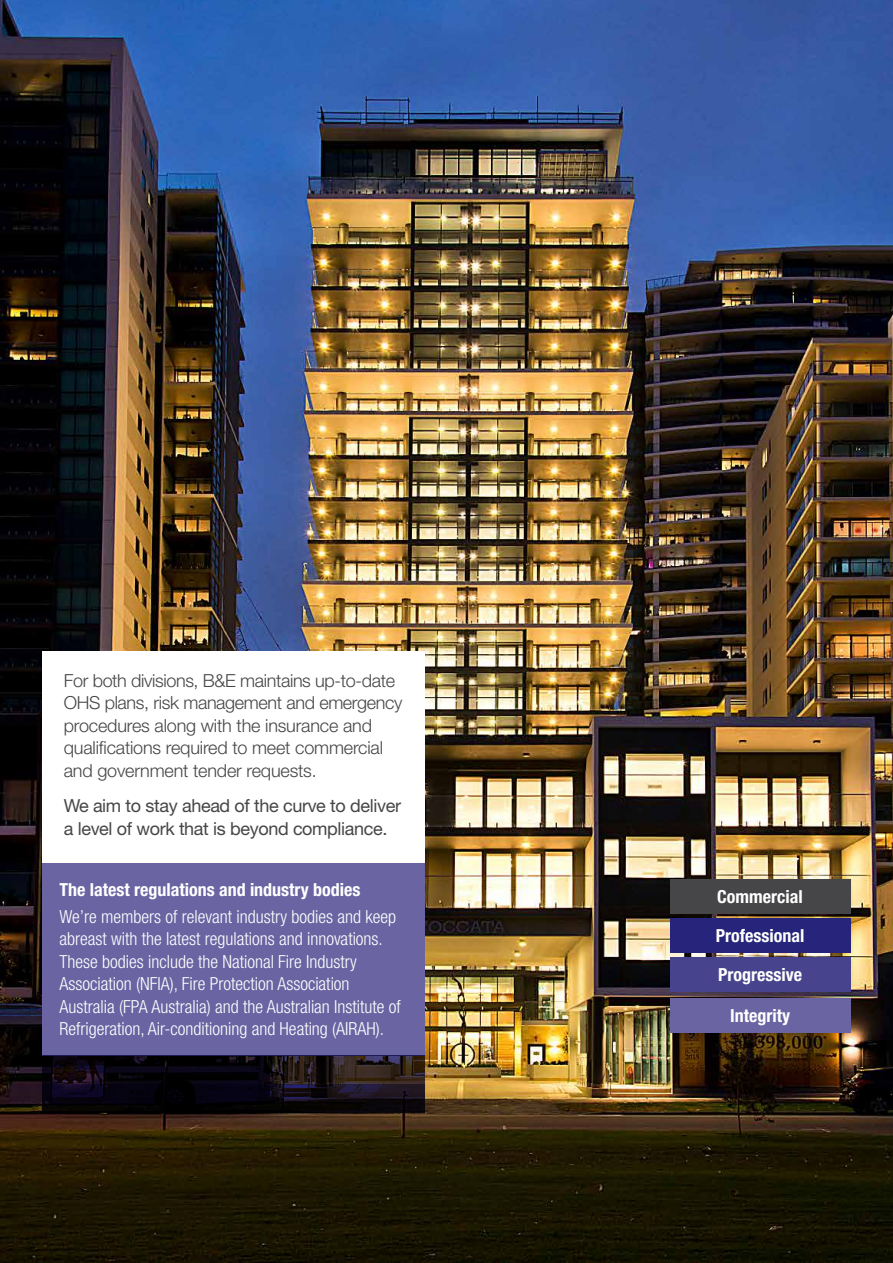
<style>
.page{position:relative;width:893px;height:1263px;background:#fff}
.page>*{position:absolute;margin:0;border:0;box-sizing:border-box;transform-origin:0 0}
.t1{font:300 condensed 18px/22.5px "Helvetica Neue LT Std";color:#fff}
.t2{font:300 18px/22.5px "Helvetica Neue LT Std";letter-spacing:-.01em;color:#464547}
.t3{font:700 condensed 18px/39.2px "Helvetica Neue LT Std";color:#fff;text-align:justify}
.t4{font:18px/22.5px "Helvetica Neue LT Std";letter-spacing:-.02em;color:#464547}
</style>
<div class="page">
<img style="left:0;top:0;width:893px;height:1263px">
<div style="left:43px;top:652px;width:382px;height:211px;background:#fff"></div>
<div style="left:43px;top:863px;width:382px;height:193px;background:#6a64a2"></div>
<svg style="left:43px;top:1084px;width:382px;height:28px"></svg>
<svg style="left:43px;top:1056px;width:382px;height:28px"></svg>
<div style="left:670px;top:879px;width:180px;height:35px;background:#464547"></div>
<div style="left:670px;top:918px;width:180px;height:35px;background:#26247b"></div>
<div style="left:670px;top:958px;width:180px;height:34px;background:#47438d"></div>
<div style="left:670px;top:998px;width:180px;height:35px;background:#6a64a2"></div>
<p class="t2" style="left:64px;top:669px;width:340px">For both divisions, B&amp;E maintains up-to-date OHS plans, risk management and emergency procedures along with the insurance and qualifications required to meet commercial and government tender requests.</p>
<p class="t4" style="left:64px;top:794px;width:339px">We aim to stay ahead of the curve to deliver a level of work that is beyond compliance.</p>
<p class="t3" style="left:60px;top:870px;width:303px">The latest regulations and industry bodies</p>
<p class="t1" style="left:60px;top:905px;width:343px">We’re members of relevant industry bodies and keep abreast with the latest regulations and innovations.<br>These bodies include the National Fire Industry Association (NFIA), Fire Protection Association Australia (FPA Australia) and the Australian Institute of Refrigeration, Air-conditioning and Heating (AIRAH).</p>
<p class="t3" style="left:716px;top:877px;width:90px">Commercial Professional Progressive</p>
<p class="t3" style="left:730px;top:996px;width:61px">Integrity</p>
</div>
